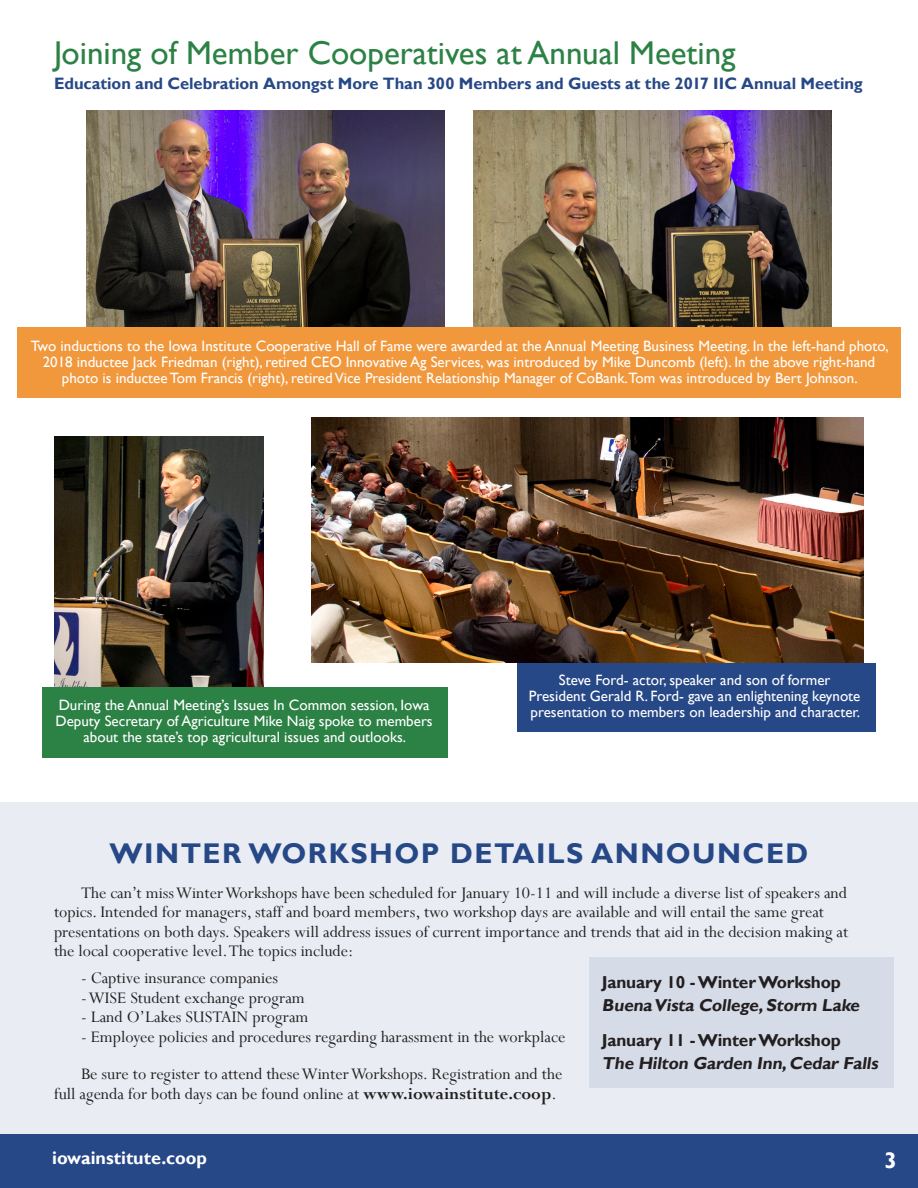
<style>
.page{position:relative;width:918px;height:1188px;background:#fff}
.page>*{position:absolute;margin:0;border:0;box-sizing:border-box;transform-origin:0 0}
.t1{font:33px "Gill Sans";color:#2c8145}
.t2{font:700 28.5px "Gill Sans";letter-spacing:.05em;color:#274887}
.t3{font:700 22.5px "Gill Sans";color:#fff}
.Paragraph_Style_1{font:18px/19.5px "Perpetua";color:#231f20}
.t4{font:700 18px "Gill Sans";color:#fff}
.t5{font:700 17.25px/22.5px "Gill Sans";letter-spacing:-.01em;color:#231f20}
.t6{font:700 16.5px "Gill Sans";color:#274887}
.t7{font:15px/16.2px "Gill Sans";color:#fff;text-align:center}
.s1{font-weight:700}
</style>
<div class="page">
<div style="left:0;top:802px;width:918px;height:332px;background:#e9edf3"></div>
<div style="left:0;top:1134px;width:918px;height:54px;background:#274887"></div>
<img style="left:473px;top:111px;width:359px;height:217px">
<img style="left:54px;top:437px;width:210px;height:251px">
<img style="left:311px;top:417px;width:553px;height:246px">
<img style="left:86px;top:111px;width:359px;height:217px">
<div style="left:17px;top:328px;width:884px;height:70px;background:#f1983d"></div>
<div style="left:42px;top:688px;width:406px;height:70px;background:#2c8145"></div>
<div style="left:517px;top:663px;width:359px;height:69px;background:#274887"></div>
<div style="left:589px;top:957px;width:305px;height:130px;background:#d5dce8"></div>
<p class="t1" style="left:54px;top:33px;width:683px">Joining of Member Cooperatives at Annual Meeting</p>
<p class="t6" style="left:54px;top:74px;width:810px">Education and Celebration Amongst More Than 300 Members and Guests at the 2017 IIC Annual Meeting</p>
<p class="t7" style="left:31px;top:338px;width:859px">Two inductions to the Iowa Institute Cooperative Hall of Fame were awarded at the Annual Meeting Business Meeting. In the left-hand photo,<br>2018 inductee Jack Friedman (right), retired CEO Innovative Ag Services, was introduced by Mike Duncomb (left). In the above right-hand photo is inductee Tom Francis (right), retired Vice President Relationship Manager of CoBank.Tom was introduced by Bert Johnson.</p>
<p class="t7" style="left:56px;top:697px;width:379px">During the Annual Meeting’s Issues In Common session, Iowa<br>Deputy Secretary of Agriculture Mike Naig spoke to members about the state’s top agricultural issues and outlooks.</p>
<p class="t7" style="left:529px;top:672px;width:333px">Steve Ford- actor, speaker and son of former<br>President Gerald R. Ford- gave an enlightening keynote presentation to members on leadership and character.</p>
<p class="t2" style="left:110px;top:836px;width:700px">WINTER WORKSHOP DETAILS ANNOUNCED</p>
<p class="Paragraph_Style_1" style="left:54px;top:882px;width:796px;text-indent:27px">The can’t miss Winter Workshops have been scheduled for January 10-11 and will include a diverse list of speakers and topics. Intended for managers, staff and board members, two workshop days are available and will entail the same great presentations on both days. Speakers will address issues of current importance and trends that aid in the decision making at the local cooperative level. The topics include:</p>
<p class="Paragraph_Style_1" style="left:81px;top:968px;width:199px">- Captive insurance companies</p>
<p class="Paragraph_Style_1" style="left:81px;top:987px;width:225px">- WISE Student exchange program</p>
<p class="Paragraph_Style_1" style="left:81px;top:1007px;width:229px">- Land O’Lakes SUSTAIN program</p>
<p class="Paragraph_Style_1" style="left:81px;top:1026px;width:486px">- Employee policies and procedures regarding harassment in the workplace</p>
<p class="Paragraph_Style_1" style="left:54px;top:1064px;width:510px;text-indent:27px">Be sure to register to attend these Winter Workshops. Registration and the full agenda for both days can be found online at <span class="s1">www.iowainstitute.coop</span>.</p>
<p class="t5" style="left:602px;top:971px;width:262px">January 10 - Winter Workshop<br>Buena Vista College,Storm Lake</p>
<p class="t5" style="left:602px;top:1029px;width:281px">January 11 - Winter Workshop<br>The Hilton Garden Inn,Cedar Falls</p>
<p class="t4" style="left:52px;top:1148px;width:156px">iowainstitute.coop</p>
<p class="t3" style="left:885px;top:1146px;width:14px">3</p>
</div>
